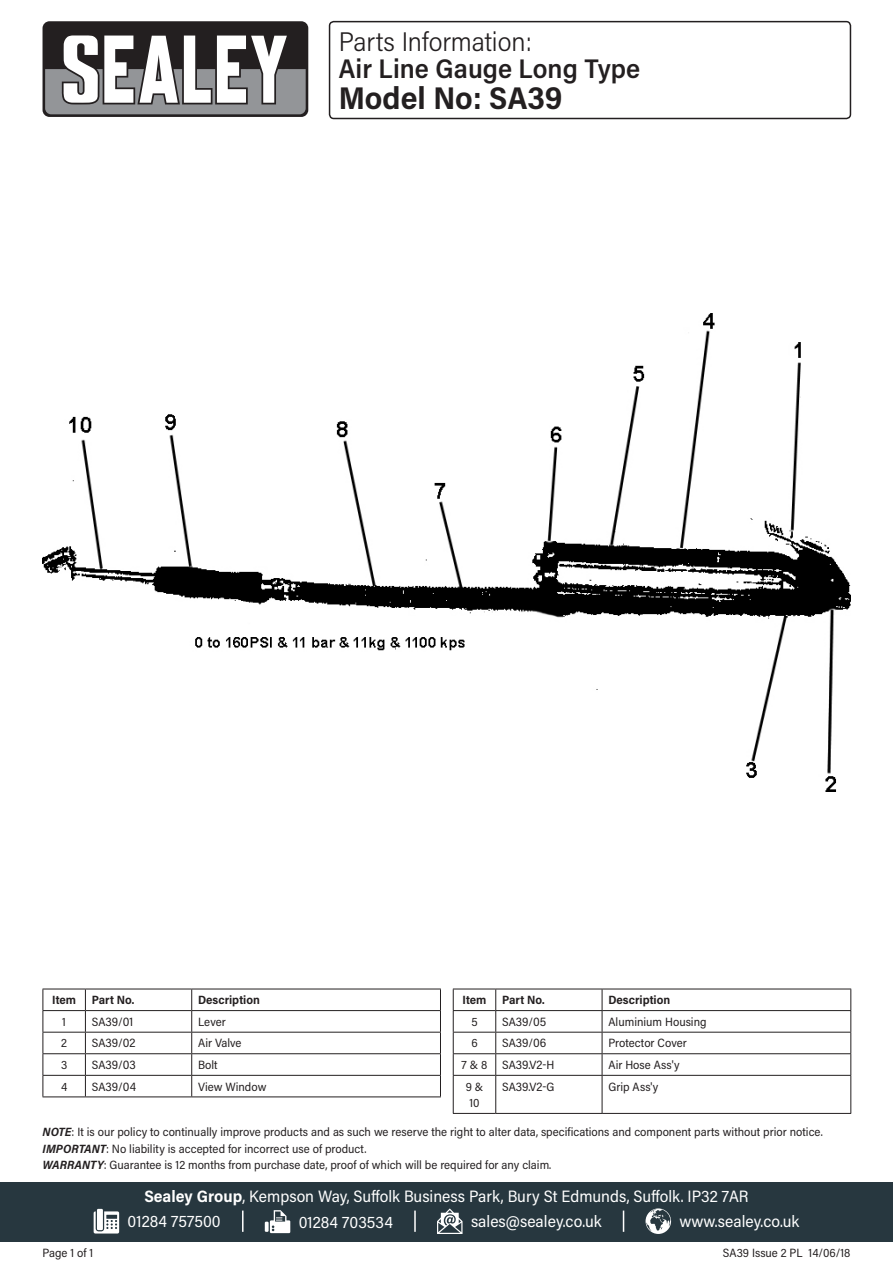
<style>
.page{position:relative;width:893px;height:1263px;background:#fff}
.page>*{position:absolute;margin:0;border:0;box-sizing:border-box;transform-origin:0 0}
.Model_Number{font:700 31.5px "Acumin Pro Semi Cond";color:#231f20}
.Product_Description{font:600 27px "Acumin Pro Semi Cond";color:#231f20}
.Parts_Information{font:300 27px "Acumin Pro Semi Cond";color:#231f20}
.Address{font:16.5px "Acumin Pro Semi Cond";color:#fff}
.Contact_Info{font:16.5px "Acumin Pro Semi Cond";letter-spacing:.005em;color:#fff}
.Disclaimer{font:12px "Acumin Pro Semi Cond";color:#231f20}
.Table_Body{font:12px "Acumin Pro Semi Cond";color:#231f20}
.Part_No__Body{font:12px "Acumin Pro Semi Cond";color:#231f20}
.Part_Description_HDR{font:700 12px "Acumin Pro Semi Cond";color:#231f20}
.Document_Info{font:12px "Acumin Pro Semi Cond";color:#231f20}
.Item_Body{font:12px/16.5px "Acumin Pro Semi Cond";color:#231f20;text-align:center}
.Item_HDR{font:700 12px "Acumin Pro Semi Cond";letter-spacing:-.005em;color:#231f20}
.s1{font-weight:700;font-style:italic}
.s2{font-weight:700}
</style>
<div class="page">
<div style="left:43px;top:21px;width:265px;height:96px;background:#231f20;border-radius:7px"></div>
<svg style="left:45px;top:35px;width:261px;height:79px"></svg>
<div style="left:0;top:1182px;width:893px;height:60px;background:#27373f"></div>
<svg style="left:94px;top:1211px;width:25px;height:22px"></svg>
<div style="left:97px;top:1209px;width:6px;height:21px;background:#fff"></div>
<svg style="left:265px;top:1222px;width:4px;height:10px"></svg>
<svg style="left:270px;top:1210px;width:20px;height:23px"></svg>
<svg style="left:437px;top:1208px;width:25px;height:26px"></svg>
<svg style="left:645px;top:1208px;width:26px;height:26px"></svg>
<hr style="left:242px;top:1210px;width:2px;height:22px;background:#fff">
<svg style="left:623px;top:1210px;width:1px;height:22px"></svg>
<hr style="left:414px;top:1210px;width:2px;height:22px;background:#fff">
<div style="left:329px;top:21px;width:522px;height:98px;border:2px solid #231f20;border-radius:4px"></div>
<hr style="left:43px;top:989px;width:42px;height:1px;background:#231f20">
<hr style="left:85px;top:989px;width:107px;height:1px;background:#231f20">
<hr style="left:192px;top:989px;width:249px;height:1px;background:#231f20">
<hr style="left:43px;top:1010px;width:42px;height:1px;background:#231f20">
<hr style="left:85px;top:1010px;width:107px;height:1px;background:#231f20">
<hr style="left:192px;top:1010px;width:249px;height:1px;background:#231f20">
<hr style="left:43px;top:1032px;width:42px;height:1px;background:#231f20">
<hr style="left:85px;top:1032px;width:107px;height:1px;background:#231f20">
<hr style="left:192px;top:1032px;width:249px;height:1px;background:#231f20">
<hr style="left:43px;top:1053px;width:42px;height:1px;background:#231f20">
<hr style="left:85px;top:1053px;width:107px;height:1px;background:#231f20">
<hr style="left:192px;top:1053px;width:249px;height:1px;background:#231f20">
<hr style="left:43px;top:1075px;width:42px;height:1px;background:#231f20">
<svg style="left:43px;top:989px;width:1px;height:107px"></svg>
<hr style="left:85px;top:1075px;width:107px;height:1px;background:#231f20">
<svg style="left:85px;top:989px;width:1px;height:107px"></svg>
<hr style="left:192px;top:1075px;width:249px;height:1px;background:#231f20">
<svg style="left:191px;top:989px;width:1px;height:107px"></svg>
<svg style="left:440px;top:989px;width:1px;height:107px"></svg>
<hr style="left:43px;top:1096px;width:42px;height:1px;background:#231f20">
<hr style="left:85px;top:1096px;width:107px;height:1px;background:#231f20">
<hr style="left:192px;top:1096px;width:249px;height:1px;background:#231f20">
<hr style="left:453px;top:989px;width:43px;height:1px;background:#231f20">
<hr style="left:496px;top:989px;width:106px;height:1px;background:#231f20">
<hr style="left:602px;top:989px;width:249px;height:1px;background:#231f20">
<hr style="left:453px;top:1010px;width:43px;height:1px;background:#231f20">
<hr style="left:496px;top:1010px;width:106px;height:1px;background:#231f20">
<hr style="left:602px;top:1010px;width:249px;height:1px;background:#231f20">
<hr style="left:453px;top:1032px;width:43px;height:1px;background:#231f20">
<hr style="left:496px;top:1032px;width:106px;height:1px;background:#231f20">
<hr style="left:602px;top:1032px;width:249px;height:1px;background:#231f20">
<hr style="left:453px;top:1053px;width:43px;height:1px;background:#231f20">
<svg style="left:453px;top:989px;width:1px;height:86px"></svg>
<hr style="left:496px;top:1053px;width:106px;height:1px;background:#231f20">
<svg style="left:495px;top:989px;width:1px;height:86px"></svg>
<hr style="left:602px;top:1053px;width:249px;height:1px;background:#231f20">
<svg style="left:602px;top:989px;width:1px;height:86px"></svg>
<svg style="left:850px;top:989px;width:1px;height:86px"></svg>
<hr style="left:453px;top:1075px;width:43px;height:1px;background:#231f20">
<hr style="left:453px;top:1076px;width:1px;height:37px;background:#231f20">
<hr style="left:496px;top:1075px;width:106px;height:1px;background:#231f20">
<hr style="left:495px;top:1076px;width:1px;height:37px;background:#231f20">
<hr style="left:602px;top:1075px;width:249px;height:1px;background:#231f20">
<hr style="left:602px;top:1076px;width:1px;height:37px;background:#231f20">
<hr style="left:850px;top:1076px;width:1px;height:37px;background:#231f20">
<hr style="left:453px;top:1113px;width:43px;height:1px;background:#231f20">
<hr style="left:496px;top:1113px;width:106px;height:1px;background:#231f20">
<hr style="left:602px;top:1113px;width:249px;height:1px;background:#231f20">
<img style="left:43px;top:314px;width:807px;height:478px">
<p class="Parts_Information" style="left:339px;top:23px;width:195px">Parts Information:</p>
<p class="Product_Description" style="left:339px;top:49px;width:303px">Air Line Gauge Long Type</p>
<p class="Model_Number" style="left:339px;top:76px;width:225px">Model No: SA39</p>
<p class="Item_HDR" style="left:52px;top:991px;width:25px">Item</p>
<p class="Part_Description_HDR" style="left:92px;top:991px;width:44px">Part No.</p>
<p class="Part_Description_HDR" style="left:198px;top:991px;width:63px">Description</p>
<p class="Item_Body" style="left:62px;top:1013px;width:5px">1</p>
<p class="Part_No__Body" style="left:92px;top:1013px;width:43px">SA39/01</p>
<p class="Table_Body" style="left:198px;top:1013px;width:29px">Lever</p>
<p class="Item_Body" style="left:61px;top:1034px;width:7px">2</p>
<p class="Part_No__Body" style="left:92px;top:1035px;width:45px">SA39/02</p>
<p class="Table_Body" style="left:198px;top:1035px;width:45px">Air Valve</p>
<p class="Item_Body" style="left:61px;top:1056px;width:8px">3</p>
<p class="Part_No__Body" style="left:92px;top:1056px;width:46px">SA39/03</p>
<p class="Table_Body" style="left:198px;top:1056px;width:21px">Bolt</p>
<p class="Item_Body" style="left:61px;top:1077px;width:8px">4</p>
<p class="Part_No__Body" style="left:92px;top:1078px;width:46px">SA39/04</p>
<p class="Table_Body" style="left:198px;top:1078px;width:70px">View Window</p>
<p class="Item_HDR" style="left:463px;top:991px;width:25px">Item</p>
<p class="Part_Description_HDR" style="left:502px;top:991px;width:44px">Part No.</p>
<p class="Part_Description_HDR" style="left:608px;top:991px;width:63px">Description</p>
<p class="Item_Body" style="left:471px;top:1013px;width:8px">5</p>
<p class="Part_No__Body" style="left:502px;top:1013px;width:46px">SA39/05</p>
<p class="Table_Body" style="left:608px;top:1013px;width:100px">Aluminium Housing</p>
<p class="Item_Body" style="left:471px;top:1034px;width:8px">6</p>
<p class="Part_No__Body" style="left:502px;top:1035px;width:46px">SA39/06</p>
<p class="Table_Body" style="left:608px;top:1035px;width:80px">Protector Cover</p>
<p class="Item_Body" style="left:462px;top:1056px;width:27px">7 &amp; 8</p>
<p class="Part_No__Body" style="left:502px;top:1056px;width:54px">SA39.V2-H</p>
<p class="Table_Body" style="left:608px;top:1056px;width:73px">Air Hose Ass'y</p>
<p class="Item_Body" style="left:466px;top:1077px;width:19px">9 &amp;<br>10</p>
<p class="Part_No__Body" style="left:502px;top:1078px;width:54px">SA39.V2-G</p>
<p class="Table_Body" style="left:608px;top:1078px;width:51px">Grip Ass'y</p>
<p class="Disclaimer" style="left:43px;top:1124px;width:782px"><span class="s1">NOTE</span>: It is our policy to continually improve products and as such we reserve the right to alter data, specifications and component parts without prior notice.</p>
<p class="Disclaimer" style="left:43px;top:1140px;width:326px"><span class="s1">IMPORTANT</span>: No liability is accepted for incorrect use of product.</p>
<p class="Disclaimer" style="left:43px;top:1157px;width:510px"><span class="s1">WARRANTY</span>: Guarantee is 12 months from purchase date, proof of which will be required for any claim.</p>
<p class="Document_Info" style="left:43px;top:1244px;width:52px">Page 1 of 1</p>
<p class="Address" style="left:144px;top:1185px;width:606px"><span class="s2">Sealey Group</span>, Kempson Way, Suffolk Business Park, Bury St Edmunds, Suffolk. IP32 7AR</p>
<p class="Contact_Info" style="left:128px;top:1210px;width:95px">01284 757500</p>
<p class="Contact_Info" style="left:299px;top:1210px;width:96px">01284 703534</p>
<p class="Contact_Info" style="left:471px;top:1210px;width:132px">sales@sealey.co.uk</p>
<p class="Contact_Info" style="left:680px;top:1210px;width:121px">www.sealey.co.uk</p>
<p class="Document_Info" style="left:723px;top:1244px;width:129px">SA39 Issue 2 PL 14/06/18</p>
</div>
